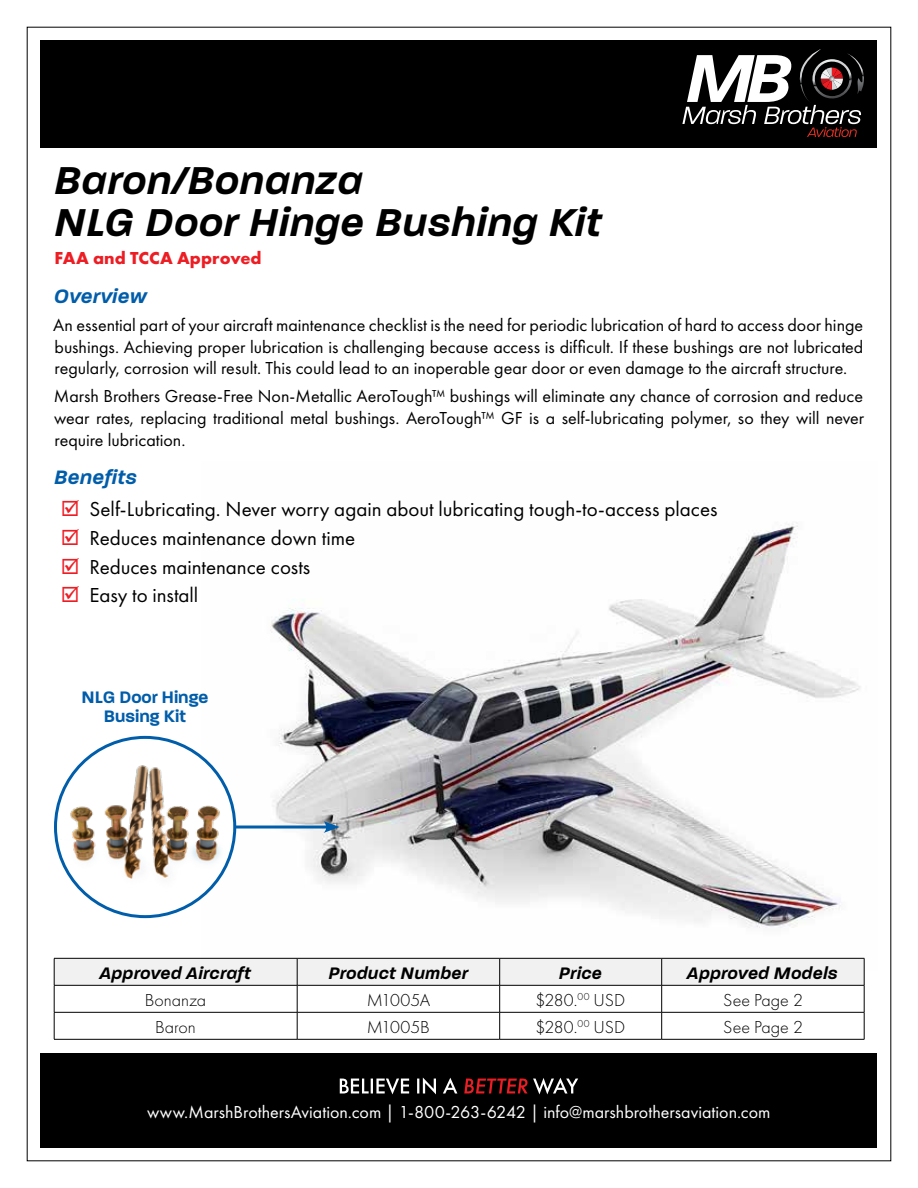
<style>
.page{position:relative;width:918px;height:1188px;background:#fff}
.page>*{position:absolute;margin:0;border:0;box-sizing:border-box;transform-origin:0 0}
.t1{font:italic 600 42px/42px "Paralucent";letter-spacing:.025em;color:#000}
.t2{font:21px/28.7px "Futura PT";color:#000}
.t3{font:italic 600 21px "Paralucent";letter-spacing:.02em;color:#005daa}
.t4{font:18px/21.6px "Futura PT";color:#000;text-align:justify}
.t5{font:18px "Futura PT";color:#fff}
.t6{font:300 18px "Futura PT";color:#000}
.t7{font:italic 600 18px "Paralucent";letter-spacing:.02em;color:#000}
.t8{font:600 18px/19.5px "Paralucent";color:#005daa;text-align:center}
.t9{font:700 18px "Futura PT";letter-spacing:.005em;color:#ed1d24}
</style>
<div class="page">
<div style="left:40px;top:1053px;width:838px;height:95px;background:#000"></div>
<svg style="left:464px;top:1078px;width:114px;height:16px"></svg>
<svg style="left:340px;top:1078px;width:117px;height:16px"></svg>
<div style="left:40px;top:40px;width:838px;height:108px;background:#000"></div>
<svg style="left:682px;top:49px;width:182px;height:88px"></svg>
<img style="left:201px;top:522px;width:664px;height:436px">
<hr style="left:148px;top:826px;width:181px;height:3px;background:#005daa">
<svg style="left:324px;top:821px;width:16px;height:12px"></svg>
<svg style="left:54px;top:958px;width:811px;height:81px"></svg>
<hr style="left:54px;top:1039px;width:243px;height:1px;background:#000">
<hr style="left:297px;top:1039px;width:203px;height:1px;background:#000">
<hr style="left:500px;top:1039px;width:162px;height:1px;background:#000">
<hr style="left:662px;top:1039px;width:202px;height:1px;background:#000">
<img style="left:56px;top:737px;width:179px;height:180px;border-radius:90px">
<h1 class="t1" style="left:54px;top:159px;width:548px">Baron/Bonanza<br>NLG Door Hinge Bushing Kit</h1>
<p class="t9" style="left:55px;top:246px;width:209px">FAA and TCCA Approved</p>
<p class="t3" style="left:54px;top:283px;width:94px">Overview</p>
<p class="t4" style="left:53px;top:314px;width:812px">An essential part of your aircraft maintenance checklist is the need for periodic lubrication of hard to access door hinge bushings. Achieving proper lubrication is challenging because access is difficult. If these bushings are not lubricated regularly, corrosion will result. This could lead to an inoperable gear door or even damage to the aircraft structure.</p>
<p class="t4" style="left:54px;top:386px;width:812px">Marsh Brothers Grease-Free Non-Metallic AeroTough™ bushings will eliminate any chance of corrosion and reduce wear rates, replacing traditional metal bushings. AeroTough™ GF is a self-lubricating polymer, so they will never require lubrication.</p>
<p class="t3" style="left:54px;top:465px;width:84px">Benefits</p>
<p class="t2" style="left:89px;top:495px;width:630px">Self-Lubricating. Never worry again about lubricating tough-to-access places Reduces maintenance down time<br>Reduces maintenance costs<br>Easy to install</p>
<p class="t8" style="left:82px;top:687px;width:128px">NLG Door Hinge<br>Busing Kit</p>
<p class="t7" style="left:99px;top:962px;width:153px">Approved Aircraft</p>
<p class="t7" style="left:328px;top:962px;width:141px">Product Number</p>
<p class="t7" style="left:559px;top:962px;width:44px">Price</p>
<p class="t7" style="left:687px;top:962px;width:152px">Approved Models</p>
<p class="t6" style="left:145px;top:989px;width:63px">Bonanza</p>
<p class="t6" style="left:367px;top:989px;width:65px">M1005A</p>
<p class="t6" style="left:536px;top:989px;width:91px">$280.<sup>00</sup> USD</p>
<p class="t6" style="left:723px;top:989px;width:81px">See Page 2</p>
<p class="t6" style="left:155px;top:1016px;width:42px">Baron</p>
<p class="t6" style="left:367px;top:1016px;width:64px">M1005B</p>
<p class="t6" style="left:536px;top:1016px;width:91px">$280.<sup>00</sup> USD</p>
<p class="t6" style="left:723px;top:1016px;width:81px">See Page 2</p>
<p class="t5" style="left:147px;top:1102px;width:625px">www.MarshBrothersAviation.com | 1-800-263-6242 | info@marshbrothersaviation.com</p>
</div>
